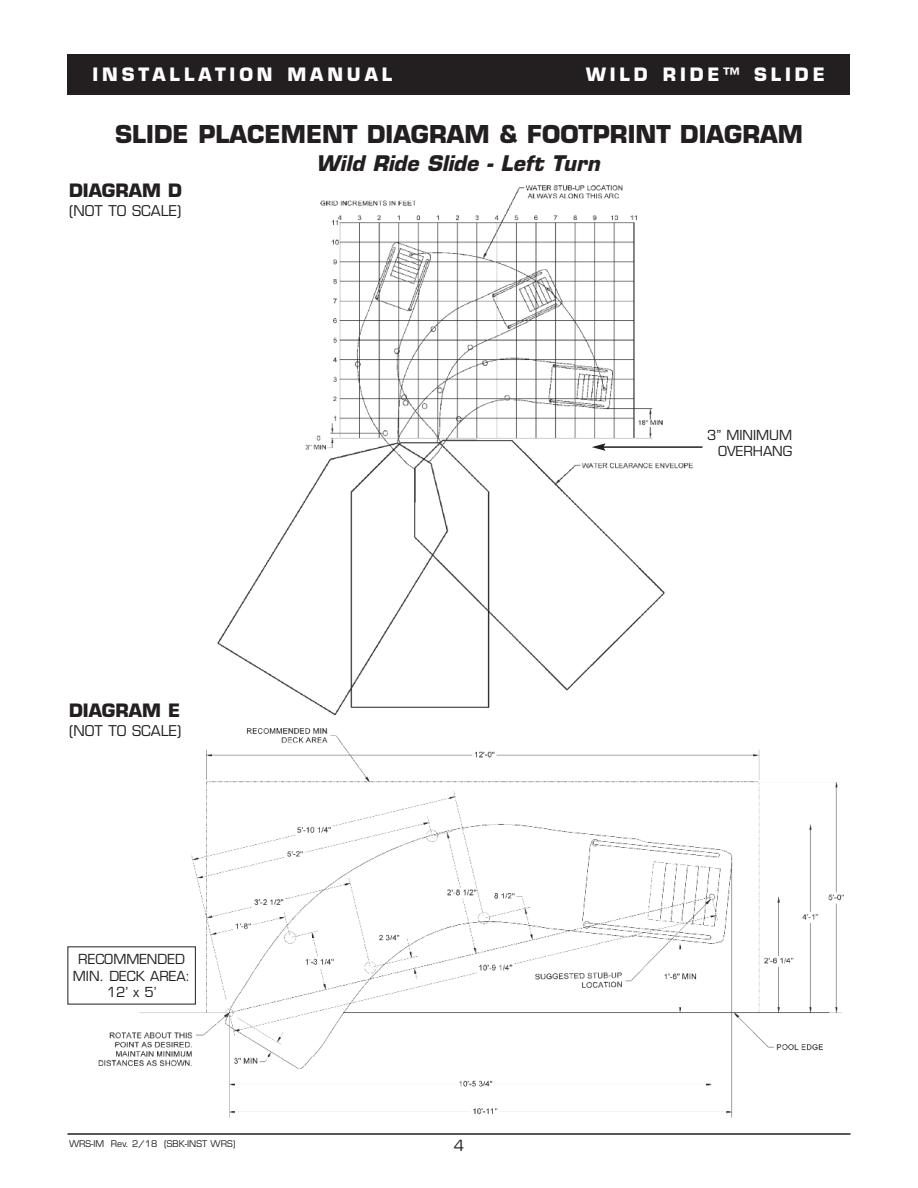
<style>
.page{position:relative;width:918px;height:1188px;background:#fff}
.page>*{position:absolute;margin:0;border:0;box-sizing:border-box;transform-origin:0 0}
.t1{font:700 24px "Eurostile";color:#231f20}
.t2{font:italic 700 21px "Eurostile";color:#231f20}
.t3{font:700 18px "Eurostile";letter-spacing:.215em;color:#fff}
.t4{font:700 18px "Eurostile";color:#231f20}
.t5{font:15px "Eurostile";color:#231f20}
.t6{font:14.4px "Eurostile";color:#231f20}
.t7{font:13.5px/16.2px "Eurostile";color:#231f20;text-align:center}
.t8{font:9px "Eurostile";color:#231f20}
</style>
<div class="page">
<div style="left:68px;top:54px;width:782px;height:40px;background:#231f20"></div>
<hr style="left:68px;top:1133px;width:782px;height:2px;background:#231f20">
<img style="left:217px;top:185px;width:486px;height:531px">
<img style="left:68px;top:728px;width:782px;height:406px">
<hr style="left:603px;top:446px;width:99px;height:2px;background:#231f20">
<svg style="left:592px;top:443px;width:14px;height:8px"></svg>
<h3 class="t3" style="left:92px;top:67px;width:301px">INSTALLATION MANUAL</h3>
<h3 class="t3" style="left:586px;top:67px;width:240px">WILD RIDE™ SLIDE</h3>
<h1 class="t1" style="left:115px;top:125px;width:689px">SLIDE PLACEMENT DIAGRAM &amp; FOOTPRINT DIAGRAM</h1>
<h2 class="t2" style="left:316px;top:155px;width:285px">Wild Ride Slide - Left Turn</h2>
<h3 class="t4" style="left:69px;top:184px;width:115px">DIAGRAM D</h3>
<p class="t6" style="left:69px;top:205px;width:114px">(NOT TO SCALE)</p>
<h3 class="t4" style="left:69px;top:704px;width:113px">DIAGRAM E</h3>
<p class="t6" style="left:69px;top:725px;width:114px">(NOT TO SCALE)</p>
<p class="t7" style="left:73px;top:953px;width:119px">RECOMMENDED<br>MIN. DECK AREA:<br>12’ x 5’</p>
<p class="t8" style="left:69px;top:1140px;width:168px">WRS-IM Rev. 2/18 (SBK-INST WRS)</p>
<p class="t5" style="left:454px;top:1140px;width:12px">4</p>
<p class="t7" style="left:707px;top:428px;width:87px;text-align:right">3” MINIMUM<br>OVERHANG</p>
</div>
